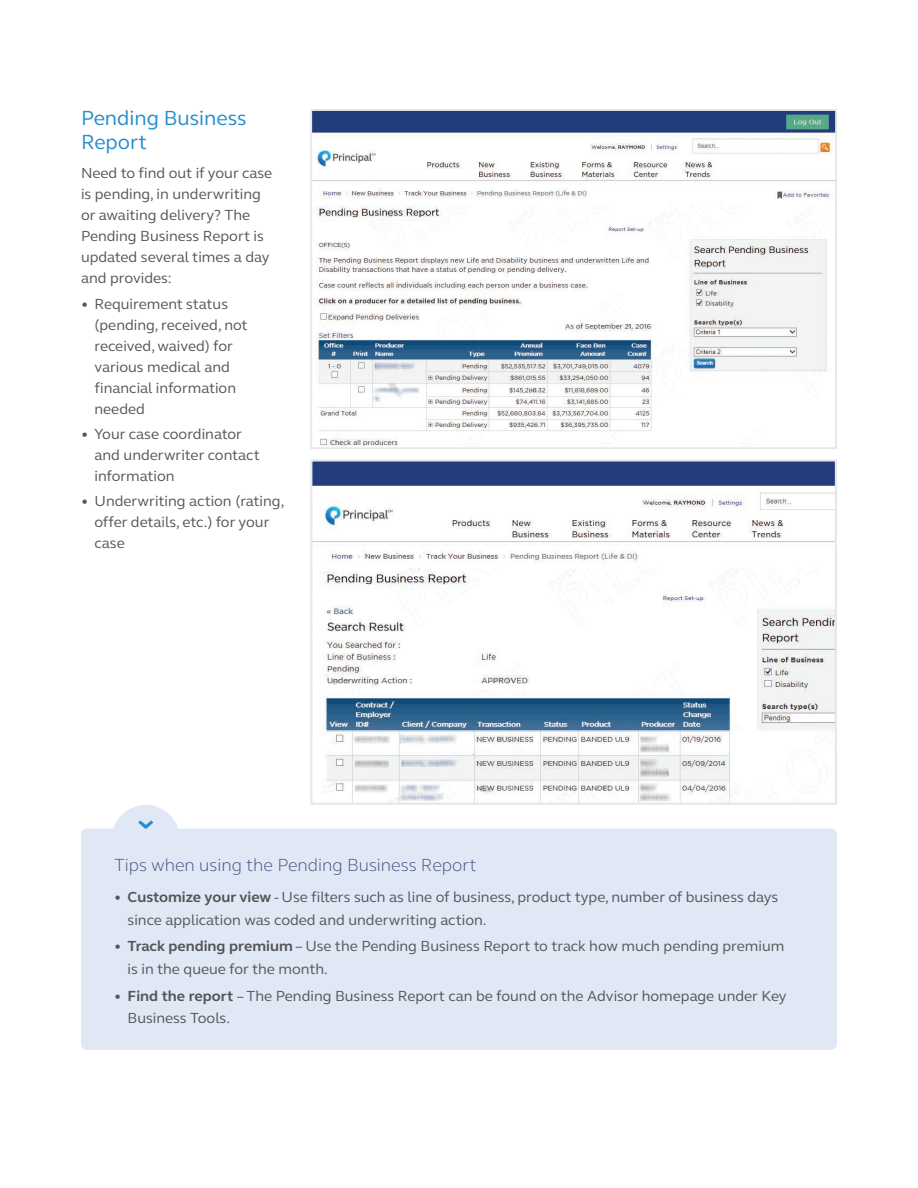
<style>
.page{position:relative;width:918px;height:1188px;background:#fff}
.page>*{position:absolute;margin:0;border:0;box-sizing:border-box;transform-origin:0 0}
.t1{font:21px/24px "FS Elliot Pro";color:#258ece}
.t2{font:300 18px "FS Elliot Pro";color:#444f7f}
.t3{font:15px/21px "FS Elliot Pro";color:#54555a}
.s1{font-weight:700}
</style>
<div class="page">
<div style="left:81px;top:829px;width:756px;height:221px;background:#e1e8f5;border-radius:6px"></div>
<div style="left:111px;top:805px;width:69px;height:71px;background:#e1e8f5;border-radius:50%"></div>
<svg style="left:138px;top:820px;width:15px;height:9px"></svg>
<img style="left:313px;top:462px;width:521px;height:340px">
<div style="left:310px;top:459px;width:527px;height:346px;border:2px solid #e6e7e9"></div>
<img style="left:313px;top:112px;width:521px;height:334px">
<div style="left:310px;top:109px;width:527px;height:340px;border:2px solid #e6e7e9"></div>
<h1 class="t1" style="left:81px;top:105px;width:167px">Pending Business<br>Report</h1>
<p class="t3" style="left:81px;top:163px;width:193px">Need to find out if your case is pending, in underwriting or awaiting delivery? The<br>Pending Business Report is updated several times a day and provides:</p>
<p class="t3" style="left:94px;top:293px;width:155px;text-indent:-14px">• Requirement status (pending, received, not received, waived) for various medical and financial information needed</p>
<p class="t3" style="left:95px;top:423px;width:167px;text-indent:-14px">• Your case coordinator and underwriter contact information</p>
<p class="t3" style="left:95px;top:490px;width:191px;text-indent:-14px">• Underwriting action (rating, offer details, etc.) for your case</p>
<p class="t2" style="left:114px;top:853px;width:364px">Tips when using the Pending Business Report</p>
<p class="t3" style="left:128px;top:885px;width:652px;line-height:22.5px;text-indent:-14px">• <span class="s1">Customize your view</span> - Use filters such as line of business, product type, number of business days since application was coded and underwriting action.</p>
<p class="t3" style="left:128px;top:935px;width:658px;line-height:22.5px;text-indent:-14px">• <span class="s1">Track pending premium</span> – Use the Pending Business Report to track how much pending premium is in the queue for the month.</p>
<p class="t3" style="left:128px;top:984px;width:661px;line-height:22.5px;text-indent:-14px">• <span class="s1">Find the report</span> – The Pending Business Report can be found on the Advisor homepage under Key<br>Business Tools.</p>
</div>
